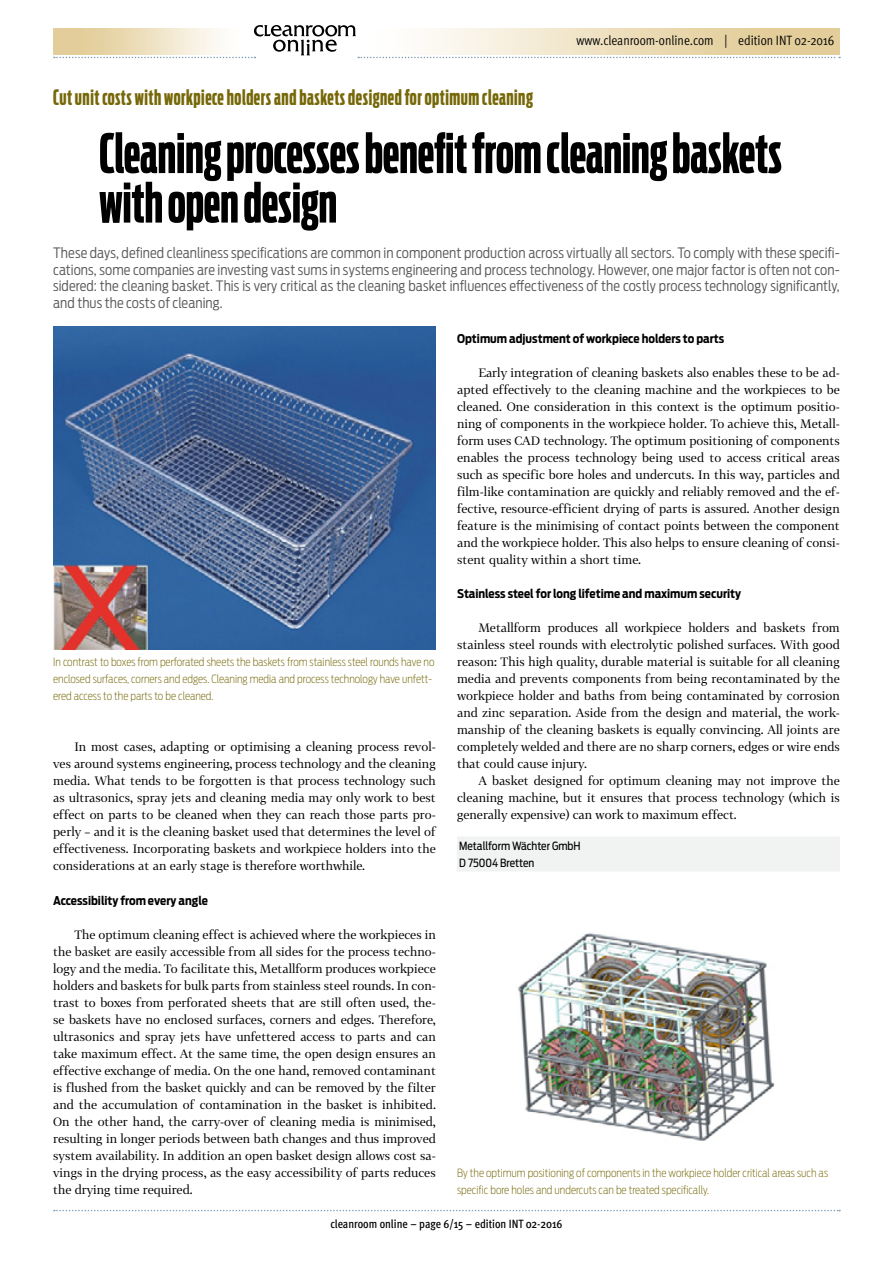
<style>
.page{position:relative;width:893px;height:1263px;background:#fff}
.page>*{position:absolute;margin:0;border:0;box-sizing:border-box;transform-origin:0 0}
.HL_36_33_Antenna_Com{font:700 54px/49.5px "Antenna Comp";color:#000}
.HL_Sub_14_Antenna_co{font:700 21px "Antenna Comp";letter-spacing:.025em;color:#766808}
.Kapiteleinstieg_9_5{font:300 14.25px/16.5px "Antenna Cond";letter-spacing:.005em;color:#575756;text-align:justify}
.t1{font:13.5px "Meta OT Cond Norm";color:#000}
.Copy_Body_8{font:12px/17px "Tabac G2";color:#000;text-align:justify}
.ZwischenHL_8{font:700 12px "Antenna Cond";color:#000}
.t2{font:500 condensed 12px "Meta OT";color:#000}
.Bildunterschrift___Q{font:200 11.25px/17px "Antenna Cond";color:#766808}
.Adresse_7_5_blaugrau{font:11.25px "Antenna Cond";color:#000}
</style>
<div class="page">
<svg style="left:54px;top:1210px;width:786px;height:1px"></svg>
<svg style="left:54px;top:25px;width:786px;height:33px"></svg>
<img style="left:518px;top:933px;width:257px;height:208px">
<img style="left:53px;top:326px;width:383px;height:324px">
<div style="left:457px;top:836px;width:383px;height:18px;background:#f1f2f2"></div>
<div style="left:457px;top:853px;width:383px;height:18px;background:#f1f2f2"></div>
<p class="t1" style="left:576px;top:32px;width:260px">www.cleanroom-online.com | edition INT 02-2016</p>
<p class="HL_Sub_14_Antenna_co" style="left:53px;top:86px;width:481px">Cut unit costs with workpiece holders and baskets designed for optimum cleaning</p>
<p class="HL_36_33_Antenna_Com" style="left:99px;top:129px;width:684px">Cleaning processes benefit from cleaning baskets with open design</p>
<p class="Kapiteleinstieg_9_5" style="left:53px;top:245px;width:788px">These days, defined cleanliness specifications are common in component production across virtually all sectors. To comply with these specifi&shy;cations, some companies are investing vast sums in systems engineering and process technology. However, one major factor is often not con&shy;sidered: the cleaning basket. This is very critical as the cleaning basket influences effectiveness of the costly process technology significantly, and thus the costs of cleaning.</p>
<p class="Bildunterschrift___Q" style="left:53px;top:654px;width:383px">In contrast to boxes from perforated sheets the baskets from stainless steel rounds have no enclosed surfaces, corners and edges. Cleaning media and process technology have unfett&shy;ered access to the parts to be cleaned.</p>
<p class="Copy_Body_8" style="left:53px;top:738px;width:384px;text-indent:21px">In most cases, adapting or optimising a cleaning process revol&shy;ves around systems engineering, process technology and the cleaning media. What tends to be forgotten is that process technology such as ultrasonics, spray jets and cleaning media may only work to best effect on parts to be cleaned when they can reach those parts pro&shy;perly – and it is the cleaning basket used that determines the level of effectiveness. Incorporating baskets and workpiece holders into the considerations at an early stage is therefore worthwhile.</p>
<p class="ZwischenHL_8" style="left:53px;top:893px;width:156px">Accessibility from every angle</p>
<p class="Copy_Body_8" style="left:53px;top:925px;width:384px;text-indent:21px">The optimum cleaning effect is achieved where the workpieces in the basket are easily accessible from all sides for the process techno&shy;logy and the media. To facilitate this, Metallform produces workpiece holders and baskets for bulk parts from stainless steel rounds. In con&shy;trast to boxes from perforated sheets that are still often used, the&shy;se baskets have no enclosed surfaces, corners and edges. Therefore, ultrasonics and spray jets have unfettered access to parts and can take maximum effect. At the same time, the open design ensures an effective exchange of media. On the one hand, removed contaminant is flushed from the basket quickly and can be removed by the filter and the accumulation of contamination in the basket is inhibited.<br>On the other hand, the carry-over of cleaning media is minimised, resulting in longer periods between bath changes and thus improved system availability. In addition an open basket design allows cost sa&shy;vings in the drying process, as the easy accessibility of parts reduces the drying time required.</p>
<p class="ZwischenHL_8" style="left:457px;top:332px;width:269px">Optimum adjustment of workpiece holders to parts</p>
<p class="Copy_Body_8" style="left:457px;top:364px;width:384px;text-indent:21px">Early integration of cleaning baskets also enables these to be ad&shy;apted effectively to the cleaning machine and the workpieces to be cleaned. One consideration in this context is the optimum positio&shy;ning of components in the workpiece holder. To achieve this, Metall&shy;form uses CAD technology. The optimum positioning of components enables the process technology being used to access critical areas such as specific bore holes and undercuts. In this way, particles and film-like contamination are quickly and reliably removed and the ef&shy;fective, resource-efficient drying of parts is assured. Another design feature is the minimising of contact points between the component and the workpiece holder. This also helps to ensure cleaning of consi&shy;stent quality within a short time.</p>
<p class="ZwischenHL_8" style="left:457px;top:587px;width:285px">Stainless steel for long lifetime and maximum security</p>
<p class="Copy_Body_8" style="left:457px;top:619px;width:384px;text-indent:21px">Metallform produces all workpiece holders and baskets from stainless steel rounds with electrolytic polished surfaces. With good reason: This high quality, durable material is suitable for all cleaning media and prevents components from being recontaminated by the workpiece holder and baths from being contaminated by corrosion and zinc separation. Aside from the design and material, the work&shy;manship of the cleaning baskets is equally convincing. All joints are completely welded and there are no sharp corners, edges or wire ends that could cause injury.</p>
<p class="Copy_Body_8" style="left:457px;top:772px;width:384px;text-indent:21px">A basket designed for optimum cleaning may not improve the cleaning machine, but it ensures that process technology (which is generally expensive) can work to maximum effect.</p>
<p class="Adresse_7_5_blaugrau" style="left:459px;top:839px;width:123px">Metallform Wächter GmbH</p>
<p class="Adresse_7_5_blaugrau" style="left:459px;top:856px;width:77px">D 75004 Bretten</p>
<p class="Bildunterschrift___Q" style="left:457px;top:1164px;width:373px">By the optimum positioning of components in the workpiece holder critical areas such as specific bore holes and undercuts can be treated specifically.</p>
<p class="t2" style="left:330px;top:1216px;width:234px">cleanroom online – page 6/15 – edition INT 02-2016</p>
</div>
